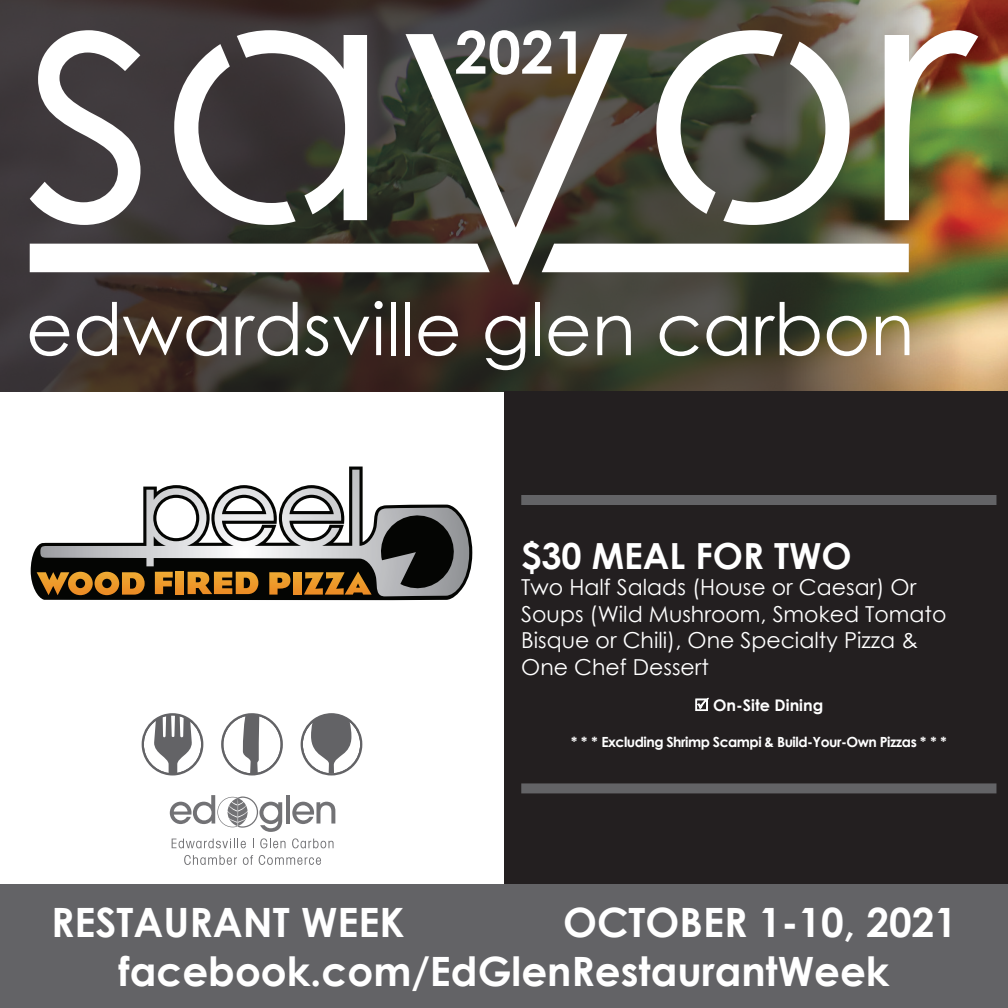
<style>
.page{position:relative;width:1008px;height:1008px;background:#fff}
.page>*{position:absolute;margin:0;border:0;box-sizing:border-box;transform-origin:0 0}
.t1{font:700 40.4px "Century Gothic";color:#fff}
.t2{font:700 36px "Century Gothic";color:#fff}
.t3{font:22px/26.4px "Century Gothic";color:#fff}
.t4{font:700 16px "Century Gothic";color:#fff}
.t5{font:700 14px "Century Gothic";letter-spacing:-.035em;color:#fff}
</style>
<div class="page">
<img style="left:0;top:0;width:1007px;height:392px">
<svg style="left:142px;top:713px;width:61px;height:63px"></svg>
<svg style="left:301px;top:713px;width:61px;height:63px"></svg>
<svg style="left:221px;top:713px;width:62px;height:63px"></svg>
<svg style="left:170px;top:795px;width:112px;height:37px"></svg>
<hr style="left:286px;top:795px;width:4px;height:29px;background:#727275">
<svg style="left:292px;top:802px;width:43px;height:22px"></svg>
<svg style="left:172px;top:839px;width:74px;height:9px"></svg>
<svg style="left:260px;top:838px;width:26px;height:10px"></svg>
<svg style="left:292px;top:838px;width:42px;height:10px"></svg>
<svg style="left:184px;top:855px;width:53px;height:10px"></svg>
<div style="left:243px;top:857px;width:6px;height:8px;background:#828284;border-radius:50%"></div>
<svg style="left:244px;top:855px;width:9px;height:10px"></svg>
<svg style="left:259px;top:855px;width:62px;height:10px"></svg>
<div style="left:505px;top:392px;width:503px;height:498px;background:#231f20"></div>
<div style="left:0;top:884px;width:1008px;height:124px;background:#636366"></div>
<svg style="left:31px;top:467px;width:441px;height:133px"></svg>
<svg style="left:40px;top:470px;width:429px;height:127px"></svg>
<svg style="left:37px;top:572px;width:108px;height:23px;background:#95621c"></svg>
<svg style="left:155px;top:572px;width:18px;height:22px"></svg>
<svg style="left:176px;top:572px;width:8px;height:22px"></svg>
<svg style="left:188px;top:572px;width:70px;height:22px;background:#af7320"></svg>
<svg style="left:269px;top:572px;width:21px;height:23px"></svg>
<svg style="left:293px;top:572px;width:8px;height:23px"></svg>
<svg style="left:304px;top:572px;width:68px;height:23px;background:#865719"></svg>
<svg style="left:380px;top:510px;width:79px;height:83px;background:#4d4e4f"></svg>
<svg style="left:1007px;top:0;width:1px;height:392px"></svg>
<div style="left:521px;top:495px;width:475px;height:10px;background:#636366"></div>
<div style="left:521px;top:783px;width:475px;height:10px;background:#636366"></div>
<svg style="left:30px;top:244px;width:376px;height:28px"></svg>
<svg style="left:627px;top:244px;width:282px;height:28px"></svg>
<svg style="left:30px;top:30px;width:111px;height:195px"></svg>
<svg style="left:406px;top:34px;width:221px;height:250px"></svg>
<svg style="left:885px;top:30px;width:93px;height:190px"></svg>
<svg style="left:174px;top:30px;width:193px;height:195px"></svg>
<svg style="left:656px;top:30px;width:194px;height:195px"></svg>
<svg style="left:30px;top:316px;width:39px;height:40px"></svg>
<svg style="left:77px;top:302px;width:40px;height:54px"></svg>
<svg style="left:123px;top:316px;width:103px;height:40px"></svg>
<svg style="left:236px;top:302px;width:62px;height:54px"></svg>
<svg style="left:305px;top:316px;width:64px;height:40px"></svg>
<svg style="left:375px;top:301px;width:8px;height:54px"></svg>
<div style="left:391px;top:302px;width:5px;height:53px;background:#fff"></div>
<div style="left:405px;top:302px;width:5px;height:53px;background:#fff"></div>
<svg style="left:418px;top:316px;width:40px;height:40px"></svg>
<svg style="left:485px;top:316px;width:40px;height:54px"></svg>
<div style="left:535px;top:302px;width:5px;height:53px;background:#fff"></div>
<svg style="left:549px;top:316px;width:39px;height:40px"></svg>
<svg style="left:597px;top:316px;width:34px;height:39px"></svg>
<svg style="left:660px;top:316px;width:39px;height:40px"></svg>
<svg style="left:706px;top:316px;width:40px;height:40px"></svg>
<svg style="left:756px;top:302px;width:64px;height:54px"></svg>
<svg style="left:827px;top:316px;width:40px;height:40px"></svg>
<svg style="left:876px;top:316px;width:33px;height:39px"></svg>
<svg style="left:456px;top:30px;width:96px;height:45px"></svg>
<svg style="left:559px;top:31px;width:17px;height:43px"></svg>
<svg style="left:695px;top:698px;width:14px;height:13px"></svg>
<p class="t2" style="left:521px;top:529px;width:332px">$30 MEAL FOR TWO</p>
<p class="t3" style="left:521px;top:574px;width:427px">Two Half Salads (House or Caesar) Or<br>Soups (Wild Mushroom, Smoked Tomato<br>Bisque or Chili), One Specialty Pizza &amp;<br>One Chef Dessert</p>
<p class="t4" style="left:713px;top:693px;width:112px">On-Site Dining</p>
<p class="t5" style="left:571px;top:731px;width:377px">* * * Excluding Shrimp Scampi &amp; Build-Your-Own Pizzas * * *</p>
<p class="t1" style="left:51px;top:892px;width:355px">RESTAURANT WEEK</p>
<p class="t1" style="left:563px;top:892px;width:395px">OCTOBER 1-10, 2021</p>
<p class="t1" style="left:119px;top:940px;width:772px">facebook.com/EdGlenRestaurantWeek</p>
</div>
